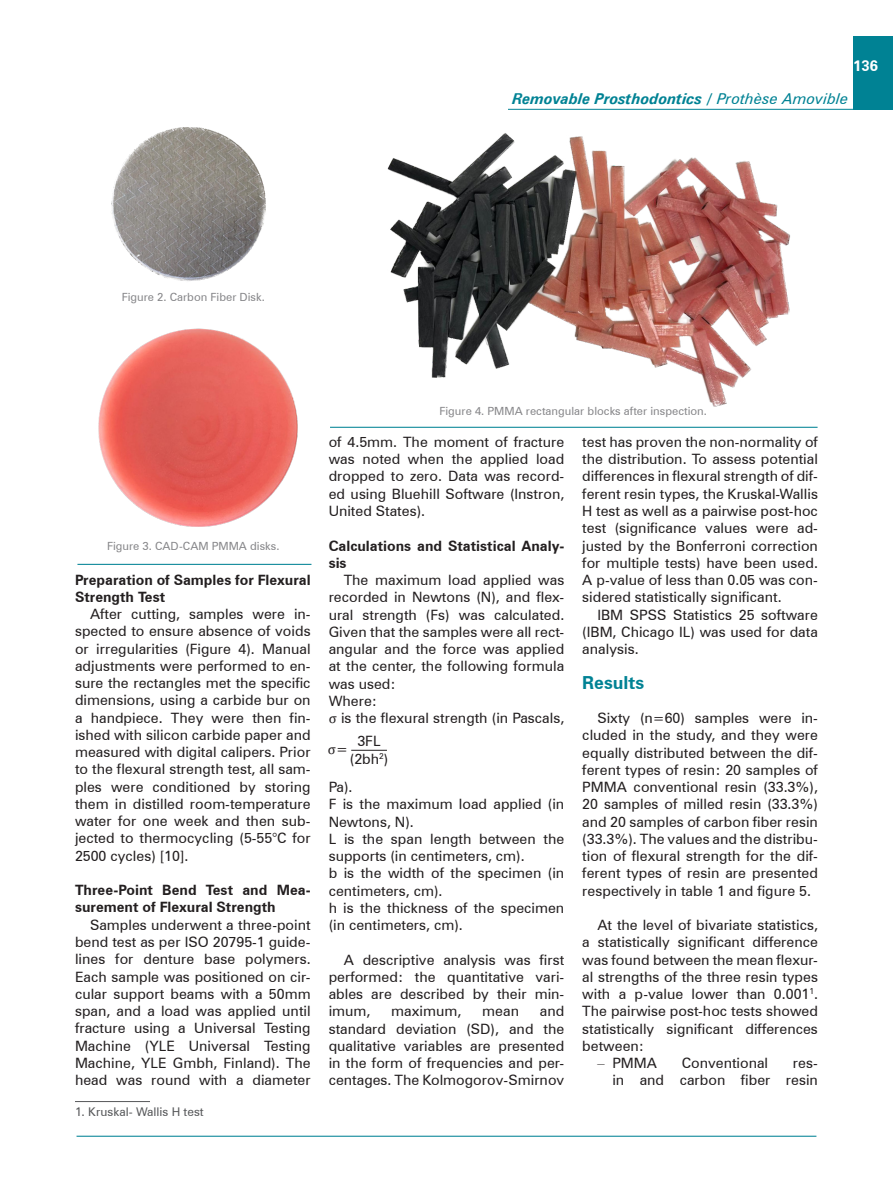
<style>
.page{position:relative;width:893px;height:1191px;background:#fff}
.page>*{position:absolute;margin:0;border:0;box-sizing:border-box;transform-origin:0 0}
.t1{font:700 18px "Zurich BT";color:#008294}
.t2{font:italic 700 15px "Zurich BT";color:#008294}
.t3{font:700 15px "Zurich BT";color:#fff}
.t4{font:14.25px/17.2px "Zurich BT";color:#231f20;text-align:justify}
.Heading_3{font:700 14.25px/17.2px "Zurich BT";color:#231f20}
.t5{font:14.25px "Cambria Math";color:#231f20}
.t6{font:12px "Zurich BT";color:#57585a}
.t7{font:11.25px "Zurich BT";color:#87878a}
.s1{font-weight:400}
.s2{font-family:"Cambria Math"}
.s3{font-family:"Zurich BT";font-style:italic}
.s4{font-family:"Times New Roman"}
</style>
<div class="page">
<div style="left:853px;top:36px;width:40px;height:74px;background:#008294"></div>
<hr style="left:508px;top:109px;width:385px;height:1px;background:#008294">
<hr style="left:77px;top:1135px;width:739px;height:1px;background:#008294">
<img style="left:111px;top:127px;width:155px;height:154px">
<img style="left:98px;top:328px;width:200px;height:199px">
<img style="left:387px;top:133px;width:403px;height:274px">
<hr style="left:75px;top:1101px;width:75px;height:1px;background:#57585a">
<hr style="left:351px;top:750px;width:36px;height:1px;background:#231f20">
<hr style="left:330px;top:427px;width:488px;height:1px;background:#008294">
<hr style="left:77px;top:564px;width:234px;height:1px;background:#008294">
<p class="t3" style="left:853px;top:57px;width:26px">136</p>
<p class="t2" style="left:512px;top:90px;width:338px">Removable Prosthodontics / <span class="s1">Prothèse Amovible</span></p>
<p class="t7" style="left:122px;top:290px;width:145px">Figure 2. Carbon Fiber Disk.</p>
<p class="t7" style="left:107px;top:539px;width:174px">Figure 3. CAD-CAM PMMA disks.</p>
<p class="Heading_3" style="left:75px;top:571px;width:237px">Preparation of Samples for Flexural<br>Strength Test</p>
<p class="t4" style="left:75px;top:605px;width:237px;text-indent:15px">After cutting, samples were in&shy;spected to ensure absence of voids or irregularities (Figure 4). Manual adjustments were performed to en&shy;sure the rectangles met the specific dimensions, using a carbide bur on a handpiece. They were then fin&shy;ished with silicon carbide paper and measured with digital calipers. Prior to the flexural strength test, all sam&shy;ples were conditioned by storing them in distilled room-temperature water for one week and then sub&shy;jected to thermocycling (5-55°C for 2500 cycles) [10].</p>
<p class="Heading_3" style="left:75px;top:881px;width:237px">Three-Point Bend Test and Mea&shy;surement of Flexural Strength</p>
<p class="t4" style="left:75px;top:916px;width:237px;text-indent:15px">Samples underwent a three-point bend test as per ISO 20795-1 guide&shy;lines for denture base polymers.<br>Each sample was positioned on cir&shy;cular support beams with a 50mm span, and a load was applied until fracture using a Universal Testing Machine (YLE Universal Testing Machine, YLE Gmbh, Finland). The head was round with a diameter</p>
<p class="t6" style="left:75px;top:1104px;width:130px">1. Kruskal- Wallis H test</p>
<p class="t7" style="left:439px;top:404px;width:269px">Figure 4. PMMA rectangular blocks after inspection.</p>
<p class="t4" style="left:329px;top:433px;width:237px">of 4.5mm. The moment of fracture was noted when the applied load dropped to zero. Data was record&shy;ed using Bluehill Software (Instron, United States).</p>
<p class="Heading_3" style="left:329px;top:536px;width:237px">Calculations and Statistical Analy&shy;sis</p>
<p class="t4" style="left:329px;top:571px;width:237px;text-indent:15px">The maximum load applied was recorded in Newtons (N), and flex&shy;ural strength (Fs) was calculated.<br>Given that the samples were all rect&shy;angular and the force was applied at the center, the following formula was used:</p>
<p class="t4" style="left:329px;top:692px;width:50px">Where:</p>
<p class="t4" style="left:329px;top:709px;width:237px"><span class="s2">σ</span> is the flexural strength (in Pascals,</p>
<p class="t4" style="left:357px;top:732px;width:25px">3FL</p>
<p class="t5" style="left:328px;top:740px;width:22px">σ<span class="s3">=</span></p>
<p class="t4" style="left:350px;top:750px;width:40px">(2bh<sup>2</sup>)</p>
<p class="t4" style="left:329px;top:778px;width:25px">Pa).</p>
<p class="t4" style="left:329px;top:795px;width:237px">F is the maximum load applied (in<br>Newtons, N).</p>
<p class="t4" style="left:329px;top:830px;width:237px">L is the span length between the supports (in centimeters, cm).</p>
<p class="t4" style="left:329px;top:864px;width:237px">b is the width of the specimen (in centimeters, cm).</p>
<p class="t4" style="left:329px;top:899px;width:237px">h is the thickness of the specimen (in centimeters, cm).</p>
<p class="t4" style="left:329px;top:950px;width:237px;text-indent:15px">A descriptive analysis was first performed: the quantitative vari&shy;ables are described by their min&shy;imum,</p>
<p class="t4" style="left:329px;top:1002px;width:237px;text-indent:211px">and standard deviation (SD), and the qualitative variables are presented in the form of frequencies and per&shy;centages. The Kolmogorov-Smirnov</p>
<p class="t4" style="left:391px;top:1002px;width:72px">maximum,</p>
<p class="t4" style="left:482px;top:1002px;width:38px">mean</p>
<p class="t4" style="left:582px;top:433px;width:237px">test has proven the non-normality of the distribution. To assess potential differences in flexural strength of dif&shy;ferent resin types, the Kruskal-Wallis H test as well as a pairwise post-hoc test (significance values were ad&shy;justed by the Bonferroni correction for multiple tests) have been used.<br>A p-value of less than 0.05 was con&shy;sidered statistically significant.</p>
<p class="t4" style="left:582px;top:605px;width:237px;text-indent:15px">IBM SPSS Statistics 25 software (IBM, Chicago IL) was used for data analysis.</p>
<p class="t1" style="left:582px;top:671px;width:64px">Results</p>
<p class="t4" style="left:582px;top:709px;width:237px;text-indent:15px">Sixty (n=60) samples were in&shy;cluded in the study, and they were equally distributed between the dif&shy;ferent types of resin: 20 samples of PMMA conventional resin (33.3%), 20 samples of milled resin (33.3%) and 20 samples of carbon fiber resin (33.3%). The values and the distribu&shy;tion of flexural strength for the dif&shy;ferent types of resin are presented respectively in table 1 and figure 5.</p>
<p class="t4" style="left:582px;top:916px;width:237px;text-indent:15px">At the level of bivariate statistics, a statistically significant difference was found between the mean flexur&shy;al strengths of the three resin types with a p-value lower than 0.001<sup>1</sup>.<br>The pairwise post-hoc tests showed statistically significant differences between:</p>
<p class="t4" style="left:597px;top:1054px;width:61px"><span class="s4">–</span> PMMA</p>
<p class="t4" style="left:682px;top:1054px;width:88px">Conventional</p>
<p class="t4" style="left:612px;top:1054px;width:207px;text-align:right">res-<br>in and carbon fiber resin</p>
</div>
